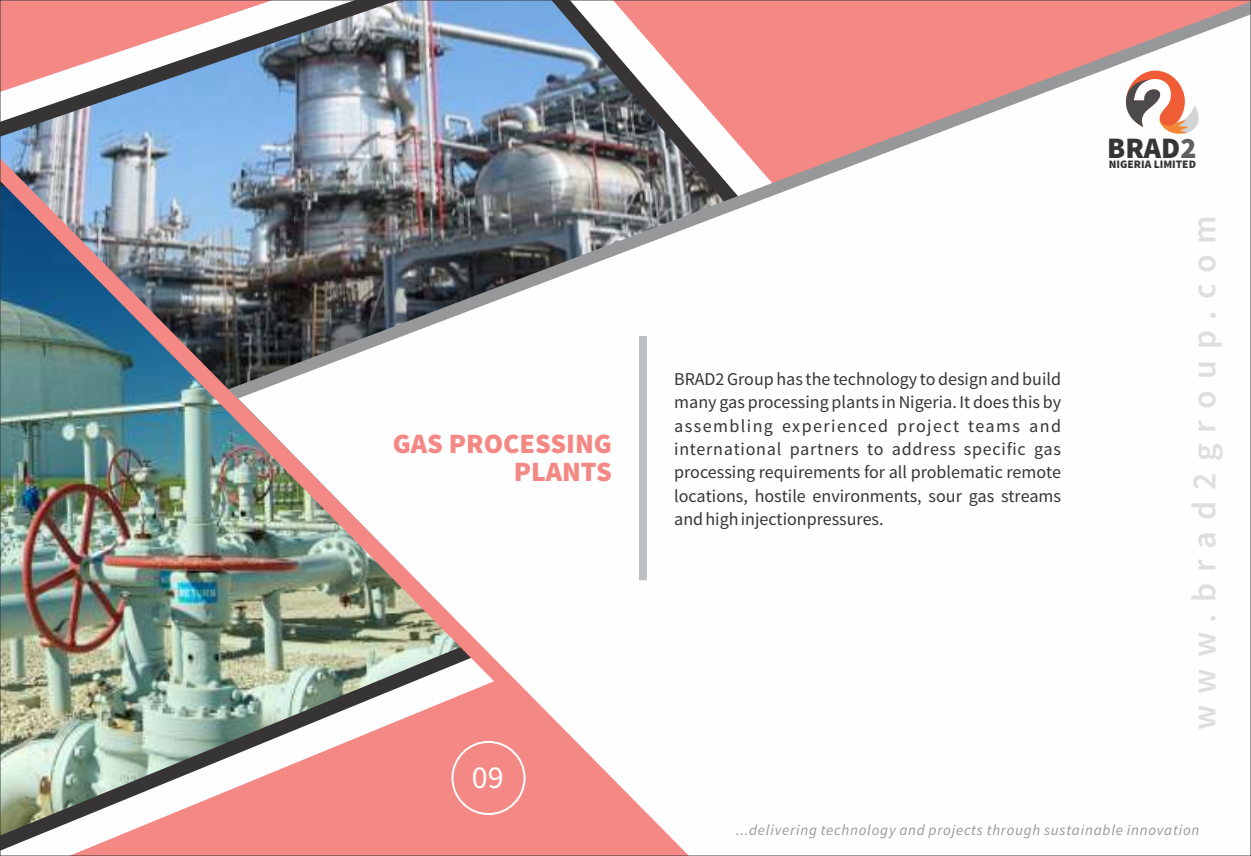
<style>
.page{position:relative;width:1251px;height:856px;background:#fff}
.page>*{position:absolute;margin:0;border:0;box-sizing:border-box;transform-origin:0 0}
.t1{font:600 33.8px "Source Sans Pro";letter-spacing:.33em;color:#dddedf}
.t2{font:32px "Source Sans Pro";color:#fefefe}
.t3{font:900 29.8px "Source Sans Pro";color:#373435}
.t4{font:900 28px/28.4px "Source Sans Pro";color:#f48884;text-align:right}
.t5{font:18px/23.4px "Source Sans Pro";color:#373435;text-align:justify}
.t6{font:italic 15px "Source Sans Pro";letter-spacing:.05em;color:#96989a}
.t7{font:900 11.4px "Source Sans Pro";color:#373435}
.s1{color:#606062}
</style>
<div class="page">
<img style="left:0;top:0;width:1250px;height:855px">
<svg style="left:1125px;top:71px;width:77px;height:63px"></svg>
<svg style="left:635px;top:328px;width:16px;height:260px"></svg>
<div style="left:451px;top:740px;width:74px;height:74px;border:2px solid #fefefe;border-radius:50%"></div>
<h3 class="t4" style="left:393px;top:431px;width:220px">GAS PROCESSING<br>PLANTS</h3>
<h2 class="t2" style="left:472px;top:763px;width:33px">09</h2>
<p class="t5" style="left:674px;top:368px;width:388px">BRAD2 Group has the technology to design and build many gas processing plants in Nigeria. It does this by assembling experienced project teams and international partners to address specific gas processing requirements for all problematic remote locations, hostile environments, sour gas streams and high injectionpressures.</p>
<h3 class="t3" style="left:1107px;top:136px;width:91px">BRAD<span class="s1">2</span></h3>
<p class="t7" style="left:1108px;top:159px;width:89px">NIGERIA LIMITED</p>
<h1 class="t1" style="left:1189px;top:729px;width:516px;rotate:-90deg">www.brad2group.com</h1>
<p class="t6" style="left:736px;top:823px;width:465px">...delivering technology and projects through sustainable innovation</p>
</div>
